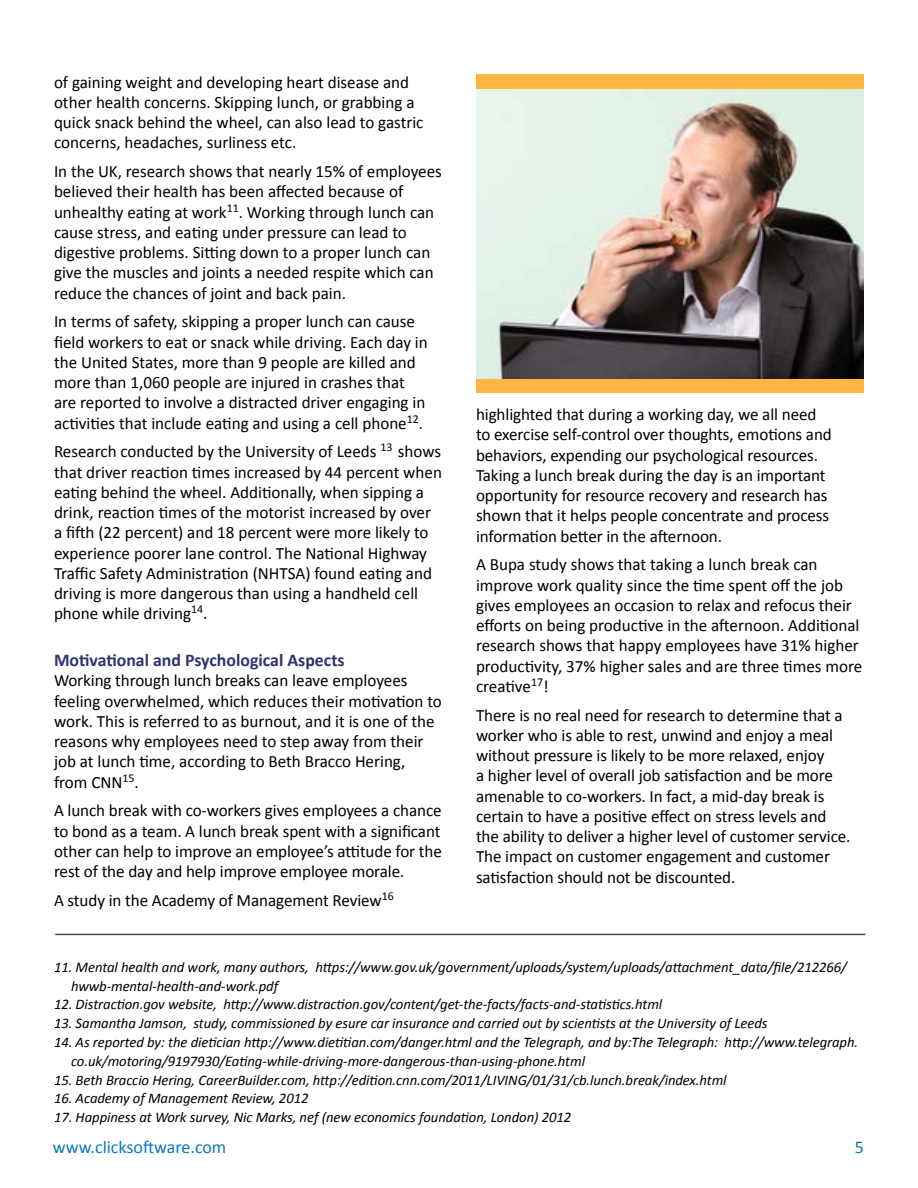
<style>
.page{position:relative;width:918px;height:1188px;background:#fff}
.page>*{position:absolute;margin:0;border:0;box-sizing:border-box;transform-origin:0 0}
.t1{font:700 18px "Calibri";color:#2d346e}
.t2{font:18px "Calibri";color:#0878bd}
.t3{font:17.25px/20.2px "Calibri";color:#000}
.t4{font:italic 14.7px/18.8px "Calibri";letter-spacing:-.005em;color:#000}
</style>
<div class="page">
<div style="left:476px;top:75px;width:388px;height:318px;background:#fdb642"></div>
<img style="left:476px;top:89px;width:388px;height:289px">
<hr style="left:55px;top:934px;width:810px;height:1px;background:#404c5c">
<p class="t3" style="left:54px;top:72px;width:371px">of gaining weight and developing heart disease and other health concerns. Skipping lunch, or grabbing a quick snack behind the wheel, can also lead to gastric concerns, headaches, surliness etc.</p>
<p class="t3" style="left:54px;top:161px;width:389px">In the UK, research shows that nearly 15% of employees believed their health has been affected because of unhealthy eating at work<sup>11</sup>. Working through lunch can cause stress, and eating under pressure can lead to digestive problems. Sitting down to a proper lunch can give the muscles and joints a needed respite which can reduce the chances of joint and back pain.</p>
<p class="t3" style="left:54px;top:312px;width:375px">In terms of safety, skipping a proper lunch can cause field workers to eat or snack while driving. Each day in the United States, more than 9 people are killed and more than 1,060 people are injured in crashes that are reported to involve a distracted driver engaging in activities that include eating and using a cell phone<sup>12</sup>.</p>
<p class="t3" style="left:54px;top:442px;width:389px">Research conducted by the University of Leeds <sup>13</sup> shows that driver reaction times increased by 44 percent when eating behind the wheel. Additionally, when sipping a drink, reaction times of the motorist increased by over a fifth (22 percent) and 18 percent were more likely to experience poorer lane control. The National Highway Traffic Safety Administration (NHTSA) found eating and driving is more dangerous than using a handheld cell phone while driving<sup>14</sup>.</p>
<p class="t1" style="left:54px;top:649px;width:292px">Motivational and Psychological Aspects</p>
<p class="t3" style="left:54px;top:671px;width:389px">Working through lunch breaks can leave employees feeling overwhelmed, which reduces their motivation to work. This is referred to as burnout, and it is one of the reasons why employees need to step away from their job at lunch time, according to Beth Bracco Hering, from CNN<sup>15</sup>.</p>
<p class="t3" style="left:54px;top:801px;width:389px;text-align:justify">A lunch break with co-workers gives employees a chance to bond as a team. A lunch break spent with a significant other can help to improve an employee’s attitude for the rest of the day and help improve employee morale.</p>
<p class="t3" style="left:54px;top:890px;width:341px">A study in the Academy of Management Review<sup>16</sup></p>
<p class="t3" style="left:476px;top:404px;width:357px">highlighted that during a working day, we all need to exercise self-control over thoughts, emotions and behaviors, expending our psychological resources.<br>Taking a lunch break during the day is an important opportunity for resource recovery and research has shown that it helps people concentrate and process information better in the afternoon.</p>
<p class="t3" style="left:476px;top:555px;width:388px">A Bupa study shows that taking a lunch break can improve work quality since the time spent off the job gives employees an occasion to relax and refocus their efforts on being productive in the afternoon. Additional research shows that happy employees have 31% higher productivity, 37% higher sales and are three times more creative<sup>17</sup>!</p>
<p class="t3" style="left:476px;top:705px;width:376px">There is no real need for research to determine that a worker who is able to rest, unwind and enjoy a meal without pressure is likely to be more relaxed, enjoy<br>a higher level of overall job satisfaction and be more amenable to co-workers. In fact, a mid-day break is certain to have a positive effect on stress levels and the ability to deliver a higher level of customer service.<br>The impact on customer engagement and customer satisfaction should not be discounted.</p>
<p class="t4" style="left:71px;top:957px;width:777px;text-indent:-17px">11. Mental health and work, many authors, https://www.gov.uk/government/uploads/system/uploads/attachment_data/file/212266/ hwwb-mental-health-and-work.pdf</p>
<p class="t4" style="left:54px;top:995px;width:610px">12. Distraction.gov website, http://www.distraction.gov/content/get-the-facts/facts-and-statistics.html</p>
<p class="t4" style="left:54px;top:1013px;width:715px">13. Samantha Jamson, study, commissioned by esure car insurance and carried out by scientists at the University of Leeds</p>
<p class="t4" style="left:71px;top:1032px;width:789px;text-indent:-17px">14. As reported by: the dietician http://www.dietitian.com/danger.html and the Telegraph, and by:The Telegraph: http://www.telegraph. co.uk/motoring/9197930/Eating-while-driving-more-dangerous-than-using-phone.html</p>
<p class="t4" style="left:54px;top:1070px;width:674px">15. Beth Braccio Hering, CareerBuilder.com, http://edition.cnn.com/2011/LIVING/01/31/cb.lunch.break/index.html</p>
<p class="t4" style="left:54px;top:1088px;width:256px">16. Academy of Management Review, 2012</p>
<p class="t4" style="left:54px;top:1107px;width:519px">17. Happiness at Work survey, Nic Marks, nef (new economics foundation, London) 2012</p>
<p class="t2" style="left:53px;top:1136px;width:175px">www.clicksoftware.com</p>
<p class="t2" style="left:855px;top:1136px;width:11px">5</p>
</div>
